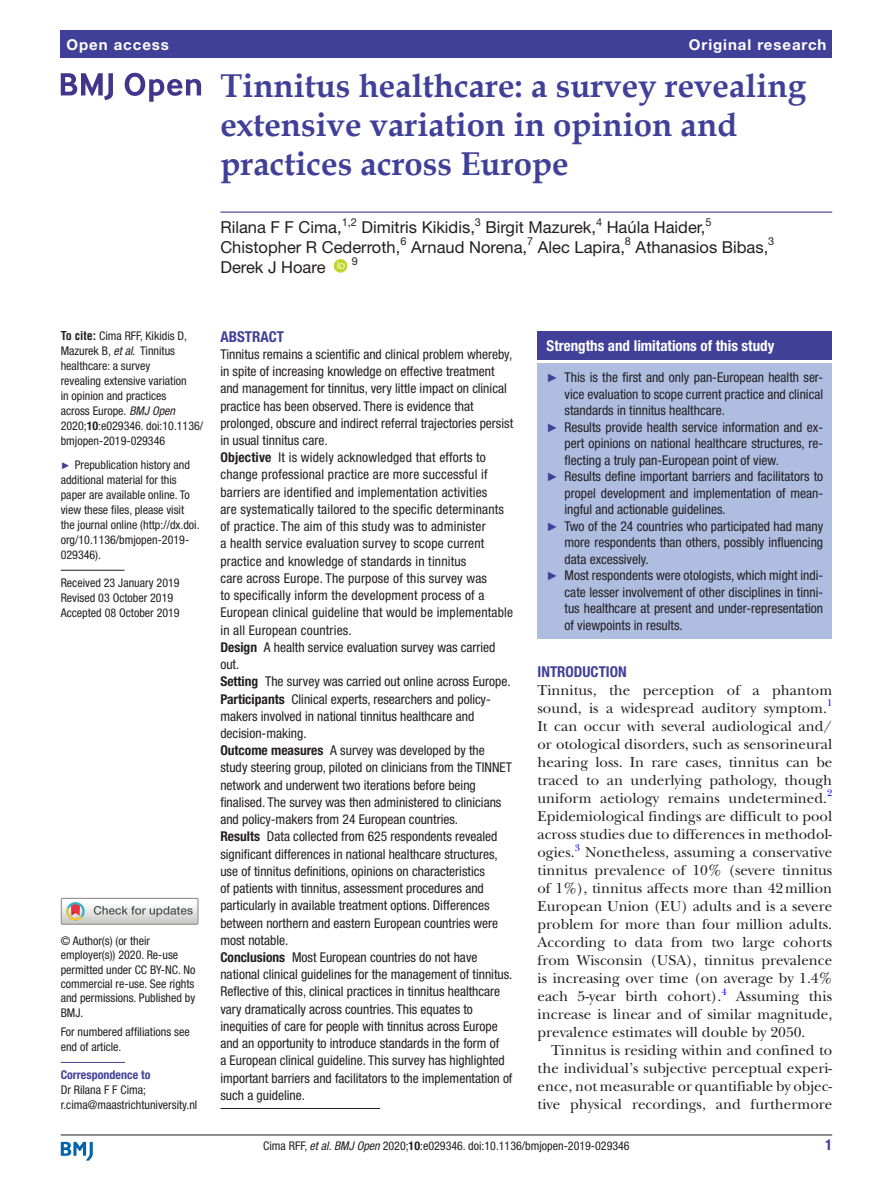
<style>
.page{position:relative;width:893px;height:1191px;background:#fff}
.page>*{position:absolute;margin:0;border:0;box-sizing:border-box;transform-origin:0 0}
.t1{font:700 33px/39px "Book Antiqua";color:#414099}
.t2{font:16.5px "Helvetica Neue LT Std";color:#231f20}
.t3{font:15px/18px "New Baskerville";color:#231f20;text-align:justify}
.t4{font:700 condensed 15px "Helvetica Neue LT Std";color:#fff}
.t5{font:700 15px "Helvetica Neue LT Std";letter-spacing:.065em;color:#fff}
.t6{font:700 condensed 15px "Helvetica Neue LT Std";color:#414099}
.t7{font:condensed 13.5px/17.2px "Helvetica Neue LT Std";color:#231f20}
.t8{font:condensed 12px/15px "Helvetica Neue LT Std";color:#231f20}
.t9{font:700 condensed 12px "Helvetica Neue LT Std";color:#414099}
.t10{font:10.95px "Helvetica Neue LT Std";color:#231f20}
.t11{font:9.9px "New Baskerville";color:#00f}
.s1{font-family:"Helvetica LT Std";font-weight:700}
.s2{font-style:italic}
.s3{font-weight:700}
.s4{font-family:"Arial";font-stretch:normal;font-size:9.75px;color:#414099}
.s5{font-family:"Arial";font-stretch:normal;font-size:12px;color:#414099}
</style>
<div class="page">
<hr style="left:61px;top:1134px;width:771px;height:1px;background:#231f20">
<svg style="left:61px;top:1141px;width:32px;height:19px"></svg>
<div style="left:61px;top:31px;width:771px;height:27px;background:#414099"></div>
<hr style="left:220px;top:211px;width:612px;height:2px;background:#414099">
<svg style="left:334px;top:259px;width:13px;height:14px"></svg>
<hr style="left:61px;top:570px;width:64px;height:1px;background:#231f20">
<hr style="left:61px;top:1062px;width:64px;height:1px;background:#414099">
<svg style="left:61px;top:73px;width:52px;height:27px"></svg>
<svg style="left:125px;top:73px;width:76px;height:29px"></svg>
<div style="left:61px;top:897px;width:138px;height:27px;border:1px solid #969090"></div>
<svg style="left:61px;top:898px;width:137px;height:26px"></svg>
<hr style="left:220px;top:1108px;width:160px;height:1px;background:#231f20">
<div style="left:538px;top:331px;width:294px;height:29px;background:#414099"></div>
<div style="left:538px;top:364px;width:294px;height:275px;background:#afbde1"></div>
<p class="t5" style="left:66px;top:35px;width:104px">Open access</p>
<p class="t5" style="left:689px;top:35px;width:139px">Original research</p>
<h1 class="t1" style="left:220px;top:66px;width:587px">Tinnitus healthcare: a survey revealing extensive variation in opinion and practices across Europe</h1>
<p class="t2" style="left:220px;top:218px;width:123px">Rilana F F Cima,</p>
<p class="t10" style="left:342px;top:215px;width:17px">1,2</p>
<p class="t2" style="left:361px;top:218px;width:115px">Dimitris Kikidis,</p>
<p class="t10" style="left:475px;top:215px;width:8px">3</p>
<p class="t2" style="left:486px;top:218px;width:112px">Birgit Mazurek,</p>
<p class="t10" style="left:596px;top:215px;width:8px">4</p>
<p class="t2" style="left:607px;top:218px;width:100px">Haúla Haider,</p>
<p class="t10" style="left:705px;top:215px;width:8px">5</p>
<p class="t2" style="left:220px;top:237px;width:181px">Chistopher R Cederroth,</p>
<p class="t10" style="left:400px;top:235px;width:8px">6</p>
<p class="t2" style="left:411px;top:237px;width:118px">Arnaud Norena,</p>
<p class="t10" style="left:527px;top:235px;width:8px">7</p>
<p class="t2" style="left:538px;top:237px;width:89px">Alec Lapira,</p>
<p class="t10" style="left:625px;top:235px;width:8px">8</p>
<p class="t2" style="left:636px;top:237px;width:134px">Athanasios Bibas,</p>
<p class="t10" style="left:768px;top:235px;width:8px">3</p>
<p class="t2" style="left:220px;top:257px;width:107px">Derek J Hoare</p>
<p class="t10" style="left:352px;top:255px;width:8px">9</p>
<p class="t8" style="left:61px;top:328px;width:144px"><span class="s1">To cite:</span> Cima RFF, Kikidis D,<br>Mazurek B, <span class="s2">et al</span>. Tinnitus healthcare: a survey<br>revealing extensive variation<br>in opinion and practices<br>across Europe. <span class="s2">BMJ Open<br></span>2020;<span class="s3">10</span>:e029346. doi:10.1136/ bmjopen-2019-029346</p>
<p class="t8" style="left:61px;top:457px;width:140px"><span class="s4">►</span> Prepublication history and additional material for this paper are available online. To view these files, please visit the journal online (http://dx.doi. org/10.1136/bmjopen-2019-<br>029346).</p>
<p class="t8" style="left:61px;top:575px;width:120px">Received 23 January 2019<br>Revised 03 October 2019<br>Accepted 08 October 2019</p>
<p class="t8" style="left:61px;top:933px;width:136px;line-height:14.4px">© Author(s) (or their employer(s)) 2020. Re-use permitted under CC BY-NC. No commercial re-use. See rights and permissions. Published by<br>BMJ.</p>
<p class="t8" style="left:61px;top:1024px;width:130px">For numbered affiliations see end of article.</p>
<p class="t9" style="left:61px;top:1067px;width:91px">Correspondence to</p>
<p class="t8" style="left:61px;top:1082px;width:138px">Dr Rilana F F Cima; r.cima@maastrichtuniversity.nl</p>
<p class="t6" style="left:220px;top:327px;width:65px">Abstract</p>
<p class="t7" style="left:220px;top:345px;width:294px">Tinnitus remains a scientific and clinical problem whereby, in spite of increasing knowledge on effective treatment and management for tinnitus, very little impact on clinical practice has been observed. There is evidence that prolonged, obscure and indirect referral trajectories persist in usual tinnitus care.<br><span class="s3">Objective</span> It is widely acknowledged that efforts to change professional practice are more successful if barriers are identified and implementation activities<br>are systematically tailored to the specific determinants of practice. The aim of this study was to administer<br>a health service evaluation survey to scope current practice and knowledge of standards in tinnitus<br>care across Europe. The purpose of this survey was<br>to specifically inform the development process of a European clinical guideline that would be implementable in all European countries.<br><span class="s3">Design</span> A health service evaluation survey was carried out.<br><span class="s3">Setting</span> The survey was carried out online across Europe.<br><span class="s3">Participants</span> Clinical experts, researchers and policy&shy;makers involved in national tinnitus healthcare and decision-making.<br><span class="s3">Outcome measures</span> A survey was developed by the study steering group, piloted on clinicians from the TINNET network and underwent two iterations before being finalised. The survey was then administered to clinicians and policy-makers from 24 European countries.<br><span class="s3">Results</span> Data collected from 625 respondents revealed significant differences in national healthcare structures, use of tinnitus definitions, opinions on characteristics<br>of patients with tinnitus, assessment procedures and particularly in available treatment options. Differences between northern and eastern European countries were most notable.<br><span class="s3">Conclusions</span> Most European countries do not have national clinical guidelines for the management of tinnitus.<br>Reflective of this, clinical practices in tinnitus healthcare vary dramatically across countries. This equates to inequities of care for people with tinnitus across Europe and an opportunity to introduce standards in the form of<br>a European clinical guideline. This survey has highlighted important barriers and facilitators to the implementation of such a guideline.</p>
<p class="t4" style="left:547px;top:336px;width:229px">Strengths and limitations of this study</p>
<p class="t7" style="left:547px;top:369px;width:278px"><span class="s5">►</span> This is the first and only pan-European health ser-</p>
<p class="t7" style="left:565px;top:385px;width:260px">vice evaluation to scope current practice and clinical</p>
<p class="t7" style="left:565px;top:402px;width:162px">standards in tinnitus healthcare.</p>
<p class="t7" style="left:547px;top:418px;width:278px"><span class="s5">►</span> Results provide health service information and ex-</p>
<p class="t7" style="left:565px;top:435px;width:260px">pert opinions on national healthcare structures, re-</p>
<p class="t7" style="left:565px;top:451px;width:216px">flecting a truly pan-European point of view.</p>
<p class="t7" style="left:547px;top:468px;width:278px"><span class="s5">►</span> Results define important barriers and facilitators to</p>
<p class="t7" style="left:565px;top:484px;width:260px">propel development and implementation of mean-</p>
<p class="t7" style="left:565px;top:501px;width:163px">ingful and actionable guidelines.</p>
<p class="t7" style="left:547px;top:517px;width:278px"><span class="s5">►</span> Two of the 24 countries who participated had many</p>
<p class="t7" style="left:565px;top:534px;width:260px">more respondents than others, possibly influencing</p>
<p class="t7" style="left:565px;top:550px;width:86px">data excessively.</p>
<p class="t7" style="left:547px;top:567px;width:278px"><span class="s5">►</span> Most respondents were otologists, which might indi-</p>
<p class="t7" style="left:565px;top:583px;width:260px">cate lesser involvement of other disciplines in tinni-</p>
<p class="t7" style="left:565px;top:600px;width:260px">tus healthcare at present and under-representation</p>
<p class="t7" style="left:565px;top:616px;width:120px">of viewpoints in results.</p>
<p class="t6" style="left:538px;top:663px;width:91px">Introduction</p>
<p class="t3" style="left:538px;top:681px;width:296px">Tinnitus, the perception of a phantom sound, is a widespread auditory symptom.</p>
<p class="t11" style="left:827px;top:697px;width:7px">1</p>
<p class="t3" style="left:538px;top:717px;width:296px">It can occur with several audiological and/ or otological disorders, such as sensorineural hearing loss. In rare cases, tinnitus can be traced to an underlying pathology, though uniform aetiology remains undetermined.</p>
<p class="t11" style="left:827px;top:787px;width:7px">2</p>
<p class="t3" style="left:538px;top:807px;width:296px">Epidemiological findings are difficult to pool across studies due to differences in methodol&shy;ogies.</p>
<p class="t11" style="left:575px;top:841px;width:7px">3</p>
<p class="t3" style="left:538px;top:843px;width:296px;text-indent:48px">Nonetheless, assuming a conservative tinnitus prevalence of 10% (severe tinnitus of 1%), tinnitus affects more than 42million European Union (EU) adults and is a severe problem for more than four million adults.<br>According to data from two large cohorts from Wisconsin (USA), tinnitus prevalence is increasing over time (on average by 1.4% each 5-year birth cohort).<sup>4</sup></p>
<p class="t3" style="left:538px;top:987px;width:296px;text-indent:198px">Assuming this increase is linear and of similar magnitude, prevalence estimates will double by 2050.</p>
<p class="t3" style="left:538px;top:1041px;width:296px;text-indent:13px">Tinnitus is residing within and confined to the individual’s subjective perceptual experi&shy;ence, not measurable or quantifiable by objec&shy;tive physical recordings, and furthermore</p>
<p class="t8" style="left:263px;top:1137px;width:368px">Cima RFF, <span class="s2">et al</span>. <span class="s2">BMJ Open</span> 2020;<span class="s3">10</span>:e029346. doi:10.1136/bmjopen-2019-029346</p>
<p class="t6" style="left:825px;top:1135px;width:9px">1</p>
</div>
